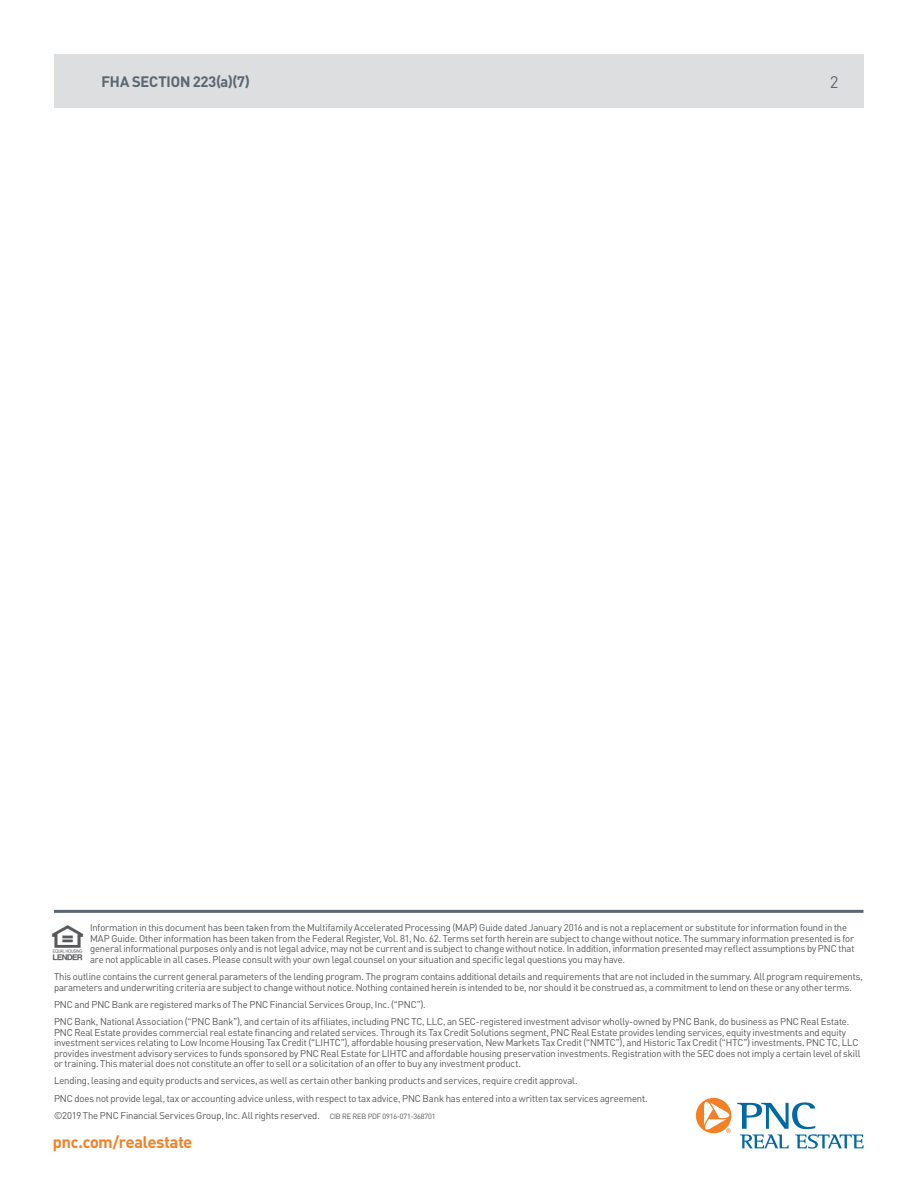
<style>
.page{position:relative;width:918px;height:1188px;background:#fff}
.page>*{position:absolute;margin:0;border:0;box-sizing:border-box;transform-origin:0 0}
.DARKBLUE_BULLET{font:31.5px "PNC Sans Regular";color:#57585a}
.Paragraph_Style_1{font:700 16.5px "PNC Brand";letter-spacing:-.005em;color:#f48026}
.t1{font:16.5px "PNC Brand";color:#5a6671}
.Paragraph_Style_1-2{font:700 15px "PNC Brand";color:#5a6671}
.DARKBLUE_BULLET-2{font:9.75px/10.5px "PNC Brand";letter-spacing:-.005em;color:#57585a}
.s1{font-size:7.5px}
</style>
<div class="page">
<div style="left:54px;top:54px;width:810px;height:54px;background:#dddee0"></div>
<svg style="left:696px;top:1098px;width:35px;height:35px"></svg>
<svg style="left:737px;top:1102px;width:127px;height:47px"></svg>
<hr style="left:54px;top:910px;width:809px;height:3px;background:#5a6671">
<p class="Paragraph_Style_1-2" style="left:101px;top:72px;width:150px">FHA SECTION 223(a)(7)</p>
<p class="t1" style="left:831px;top:72px;width:9px">2</p>
<p class="DARKBLUE_BULLET-2" style="left:90px;top:922px;width:766px">Information in this document has been taken from the Multifamily Accelerated Processing (MAP) Guide dated January 2016 and is not a replacement or substitute for information found in the MAP Guide. Other information has been taken from the Federal Register, Vol. 81, No. 62. Terms set forth herein are subject to change without notice. The summary information presented is for general informational purposes only and is not legal advice, may not be current and is subject to change without notice. In addition, information presented may reflect assumptions by PNC that are not applicable in all cases. Please consult with your own legal counsel on your situation and specific legal questions you may have.</p>
<p class="DARKBLUE_BULLET-2" style="left:54px;top:971px;width:810px">This outline contains the current general parameters of the lending program. The program contains additional details and requirements that are not included in the summary. All program requirements, parameters and underwriting criteria are subject to change without notice. Nothing contained herein is intended to be, nor should it be construed as, a commitment to lend on these or any other terms.</p>
<p class="DARKBLUE_BULLET-2" style="left:54px;top:999px;width:373px">PNC and PNC Bank are registered marks of The PNC Financial Services Group, Inc. (“PNC”).</p>
<p class="DARKBLUE_BULLET-2" style="left:54px;top:1016px;width:808px">PNC Bank, National Association (“PNC Bank”), and certain of its affiliates, including PNC TC, LLC, an SEC-registered investment advisor wholly-owned by PNC Bank, do business as PNC Real Estate.<br>PNC Real Estate provides commercial real estate financing and related services. Through its Tax Credit Solutions segment, PNC Real Estate provides lending services, equity investments and equity investment services relating to Low Income Housing Tax Credit (“LIHTC”), affordable housing preservation, New Markets Tax Credit (“NMTC”), and Historic Tax Credit (“HTC”) investments. PNC TC, LLC provides investment advisory services to funds sponsored by PNC Real Estate for LIHTC and affordable housing preservation investments. Registration with the SEC does not imply a certain level of skill or training. This material does not constitute an offer to sell or a solicitation of an offer to buy any investment product.</p>
<p class="DARKBLUE_BULLET-2" style="left:54px;top:1075px;width:525px">Lending, leasing and equity products and services, as well as certain other banking products and services, require credit approval.</p>
<p class="DARKBLUE_BULLET-2" style="left:54px;top:1093px;width:595px">PNC does not provide legal, tax or accounting advice unless, with respect to tax advice, PNC Bank has entered into a written tax services agreement.</p>
<p class="DARKBLUE_BULLET-2" style="left:54px;top:1110px;width:383px">©2019 The PNC Financial Services Group, Inc. All rights reserved. <span class="s1">CIB RE REB PDF 0916-071-368701</span></p>
<p class="Paragraph_Style_1" style="left:53px;top:1131px;width:141px">pnc.com/realestate</p>
<p class="DARKBLUE_BULLET" style="left:49px;top:925px;width:39px">◊</p>
</div>
